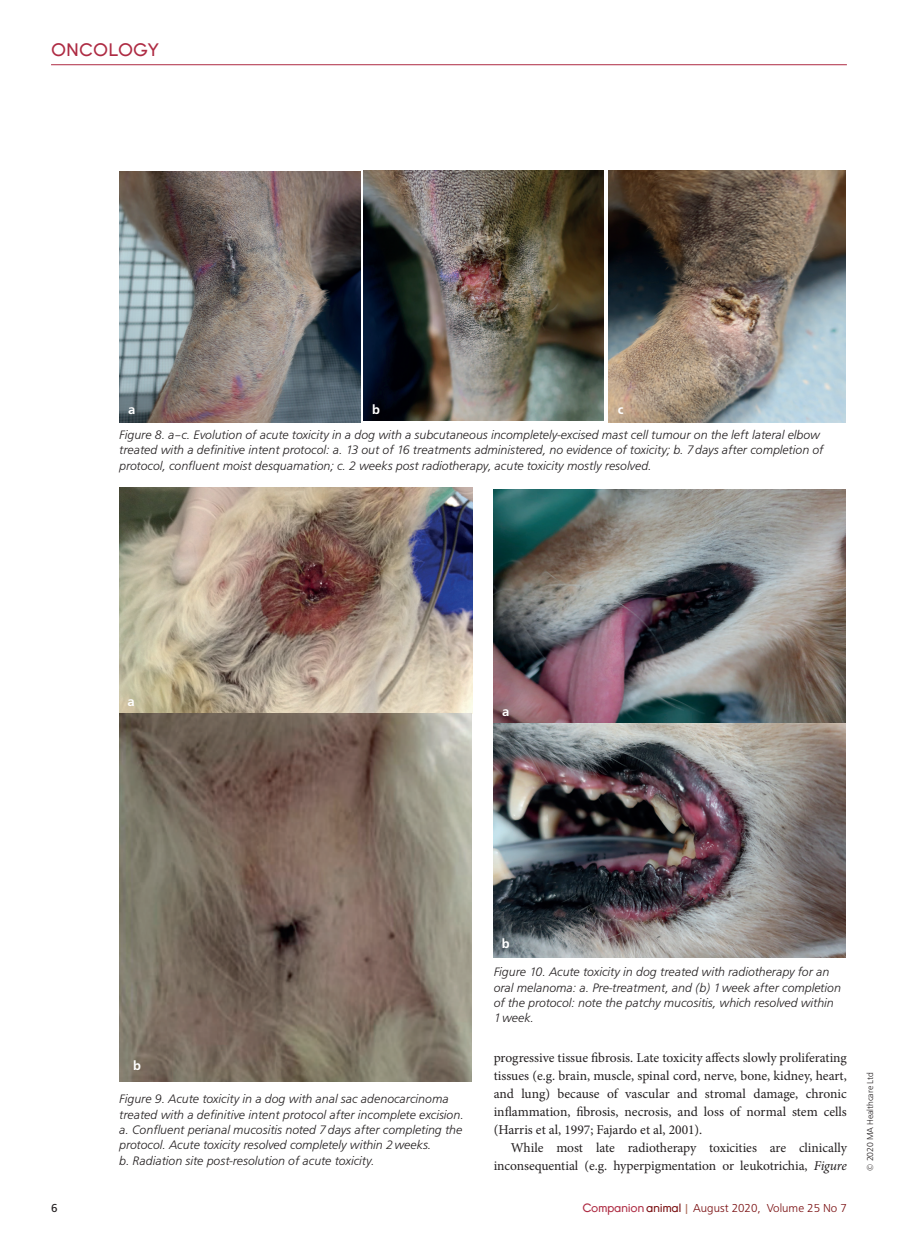
<style>
.page{position:relative;width:915px;height:1242px;background:#fff}
.page>*{position:absolute;margin:0;border:0;box-sizing:border-box;transform-origin:0 0}
.t1{font:18px "Young";color:#ae2b43}
.body_no_indent{font:13.5px/18px "Minion Pro";color:#231f20;text-align:justify}
.body_text{font:13.5px/18px "Minion Pro";letter-spacing:-.005em;color:#231f20;text-align:right}
.t2{font:500 13.5px "Frutus T";color:#fff}
.t3{font:italic 300 12.75px/15.3px "Frutus T";color:#231f20}
.t4{font:300 12px "Frutus T";color:#790d0f}
.t5{font:12px "Frutus T";color:#231f20}
.t6{font:300 9px "Frutus T";letter-spacing:-.01em;color:#231f20}
.s1{font-style:italic}
.s2{font-family:"Young";font-weight:400;color:#ae2b43}
.s3{font-family:"Young";font-weight:400}
.s4{font-weight:400;color:#b17463}
</style>
<div class="page">
<hr style="left:51px;top:64px;width:795px;height:1px;background:#ae2b43">
<img style="left:119px;top:488px;width:353px;height:593px">
<img style="left:493px;top:489px;width:352px;height:469px">
<img style="left:119px;top:172px;width:241px;height:251px">
<img style="left:363px;top:170px;width:240px;height:251px">
<img style="left:608px;top:170px;width:236px;height:252px">
<h1 class="t1" style="left:51px;top:40px;width:109px">Onco logy</h1>
<p class="t2" style="left:128px;top:402px;width:9px">a</p>
<p class="t2" style="left:372px;top:402px;width:9px">b</p>
<p class="t2" style="left:617px;top:402px;width:7px">c</p>
<p class="t3" style="left:119px;top:427px;width:705px">Figure 8. a–c. Evolution of acute toxicity in a dog with a subcutaneous incompletely-excised mast cell tumour on the left lateral elbow treated with a definitive intent protocol: a. 13 out of 16 treatments administered, no evidence of toxicity; b. 7days after completion of protocol, confluent moist desquamation; c. 2 weeks post radiotherapy, acute toxicity mostly resolved.</p>
<p class="t2" style="left:127px;top:694px;width:9px">a</p>
<p class="t2" style="left:502px;top:703px;width:9px">a</p>
<p class="t2" style="left:501px;top:936px;width:9px">b</p>
<p class="t2" style="left:133px;top:1057px;width:9px">b</p>
<p class="t3" style="left:119px;top:1091px;width:346px">Figure 9. Acute toxicity in a dog with anal sac adenocarcinoma treated with a definitive intent protocol after incomplete excision. a. Confluent perianal mucositis noted 7days after completing the protocol. Acute toxicity resolved completely within 2weeks.<br>b. Radiation site post-resolution of acute toxicity.</p>
<p class="t3" style="left:493px;top:964px;width:349px">Figure 10. Acute toxicity in dog treated with radiotherapy for an oral melanoma: a. Pre-treatment, and (b) 1week after completion of the protocol: note the patchy mucositis, which resolved within 1week.</p>
<p class="body_no_indent" style="left:493px;top:1049px;width:354px">progressive tissue fibrosis. Late toxicity affects slowly proliferating tissues (e.g. brain, muscle, spinal cord, nerve, bone, kidney, heart, and lung) because of vascular and stromal damage, chronic inflammation, fibrosis, necrosis, and loss of normal stem cells (Harris et al, 1997; Fajardo et al, 2001).</p>
<p class="body_text" style="left:493px;top:1139px;width:354px">While most late radiotherapy toxicities are clinically inconsequential (e.g. hyperpigmentation or leukotrichia, <span class="s1">Figure</span></p>
<p class="t5" style="left:51px;top:1200px;width:8px">6</p>
<p class="t4" style="left:582px;top:1200px;width:266px"><span class="s2">Companion</span> <span class="s3">animal</span> <span class="s4">|</span> August 2020, Volume 25 No 7</p>
<p class="t6" style="left:864px;top:1170px;width:100px;rotate:-90deg">© 2020 MA Healthcare Ltd</p>
</div>
